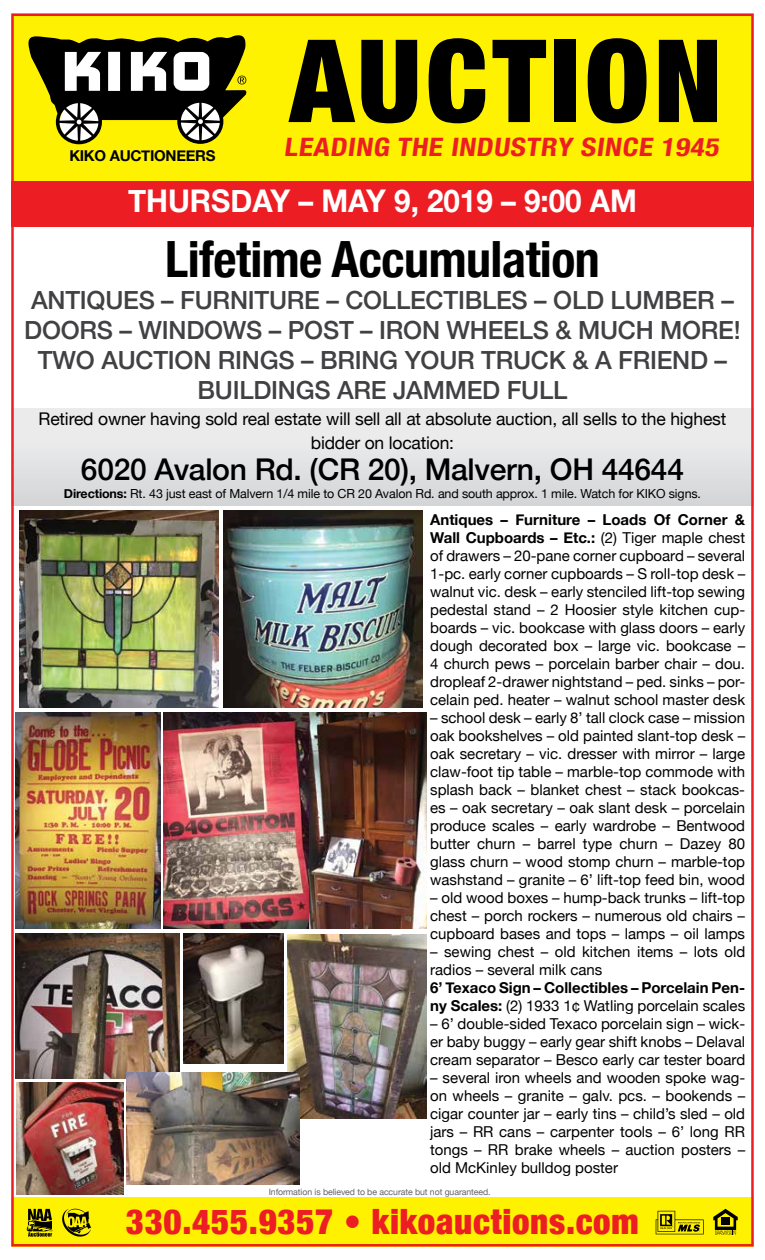
<style>
.page{position:relative;width:765px;height:1260px;background:#fff}
.page>*{position:absolute;margin:0;border:0;box-sizing:border-box;transform-origin:0 0}
.t1{font:900 condensed 115.12px "Helvetica Neue";letter-spacing:.04em;color:#000}
.t2{font:700 condensed 50px "Helvetica Neue";letter-spacing:-.01em;color:#000}
.t3{font:900 condensed 34.88px "Helvetica Neue";letter-spacing:.02em;color:#ed1d24}
.t4{font:700 31.25px "Helvetica Neue";color:#fff;scale:.95 1}
.t5{font:500 30px "Helvetica Neue";letter-spacing:-.01em;color:#000}
.t6{font:700 condensed 25.38px "Helvetica Neue";color:#ed1d24;scale:1.16 1}
.t7{font:500 25px/30px "Helvetica Neue";letter-spacing:-.01em;color:#414042;text-align:center}
.t8{font:17.5px/23.8px "Helvetica Neue";letter-spacing:-.01em;color:#000;text-align:center}
.t9{font:15px/18px "Helvetica Neue";color:#000;text-align:justify}
.t10{font:700 15px/18px "Helvetica Neue";color:#000}
.t11{font:700 15px "Helvetica Neue";letter-spacing:-.02em;color:#000}
.t12{font:12.5px "Helvetica Neue";letter-spacing:-.01em;color:#000}
.t13{font:8.75px "Helvetica Neue";letter-spacing:-.01em;color:#636466}
.s1{font-weight:700}
.s2{font-weight:400}
</style>
<div class="page">
<img style="left:11px;top:14px;width:743px;height:1232px">
<svg style="left:26px;top:1209px;width:26px;height:28px"></svg>
<svg style="left:26px;top:33px;width:221px;height:111px"></svg>
<svg style="left:62px;top:1209px;width:29px;height:28px"></svg>
<p class="t11" style="left:69px;top:144px;width:148px">KIKO AUCTIONEERS</p>
<h1 class="t1" style="left:290px;top:-14px;width:434px">AUCTION</h1>
<h3 class="t6" style="left:284px;top:126px;width:381px">LEADING THE INDUSTRY SINCE 1945</h3>
<h3 class="t4" style="left:128px;top:176px;width:537px">THURSDAY – MAY 9, 2019 – 9:00 AM</h3>
<h2 class="t2" style="left:165px;top:218px;width:436px">Lifetime Accumulation</h2>
<h3 class="t7" style="left:24px;top:283px;width:718px">ANTIQUES – FURNITURE – COLLECTIBLES – OLD LUMBER – DOORS – WINDOWS – POST – IRON WHEELS &amp; MUCH MORE!<br>TWO AUCTION RINGS – BRING YOUR TRUCK &amp; A FRIEND – BUILDINGS ARE JAMMED FULL</h3>
<p class="t8" style="left:39px;top:408px;width:689px">Retired owner having sold real estate will sell all at absolute auction, all sells to the highest bidder on location:</p>
<h3 class="t5" style="left:81px;top:445px;width:605px">6020 Avalon Rd. (CR 20), Malvern, OH 44644</h3>
<p class="t12" style="left:64px;top:485px;width:639px"><span class="s1">Directions:</span> Rt. 43 just east of Malvern 1/4 mile to CR 20 Avalon Rd. and south approx. 1 mile. Watch for KIKO signs.</p>
<p class="t9" style="left:430px;top:512px;width:317px"><span class="s1">Antiques – Furniture – Loads Of Corner &amp; Wall Cupboards – Etc.:</span> (2) Tiger maple chest of drawers – 20-pane corner cupboard – several 1-pc. early corner cupboards – S roll-top desk – walnut vic. desk – early stenciled lift-top sewing pedestal stand – 2 Hoosier style kitchen cup&shy;boards – vic. bookcase with glass doors – early dough decorated box – large vic. bookcase – 4 church pews – porcelain barber chair – dou. dropleaf 2-drawer nightstand – ped. sinks – por&shy;celain ped. heater – walnut school master desk</p>
<p class="t9" style="left:430px;top:710px;width:317px">– school desk – early 8’ tall clock case – mission oak bookshelves – old painted slant-top desk – oak secretary – vic. dresser with mirror – large claw-foot tip table – marble-top commode with splash back – blanket chest – stack bookcas&shy;es – oak secretary – oak slant desk – porcelain produce scales – early wardrobe – Bentwood butter churn – barrel type churn – Dazey 80 glass churn – wood stomp churn – marble-top washstand – granite – 6’ lift-top feed bin, wood</p>
<p class="t9" style="left:430px;top:890px;width:316px">– old wood boxes – hump-back trunks – lift-top chest – porch rockers – numerous old chairs – cupboard bases and tops – lamps – oil lamps</p>
<p class="t9" style="left:430px;top:944px;width:317px">– sewing chest – old kitchen items – lots old radios – several milk cans</p>
<p class="t10" style="left:430px;top:980px;width:316px">6’ Texaco Sign – Collectibles – Porcelain Pen&shy;ny Scales: <span class="s2">(2) 1933 1¢ Watling porcelain scales</span></p>
<p class="t9" style="left:430px;top:1016px;width:317px">– 6’ double-sided Texaco porcelain sign – wick&shy;er baby buggy – early gear shift knobs – Delaval cream separator – Besco early car tester board</p>
<p class="t9" style="left:430px;top:1070px;width:317px">– several iron wheels and wooden spoke wag&shy;on wheels – granite – galv. pcs. – bookends – cigar counter jar – early tins – child’s sled – old jars – RR cans – carpenter tools – 6’ long RR tongs – RR brake wheels – auction posters – old McKinley bulldog poster</p>
<p class="t13" style="left:269px;top:1185px;width:223px">Information is believed to be accurate but not guaranteed.</p>
<h3 class="t3" style="left:126px;top:1193px;width:514px">330.455.9357 • kikoauctions.com</h3>
</div>
